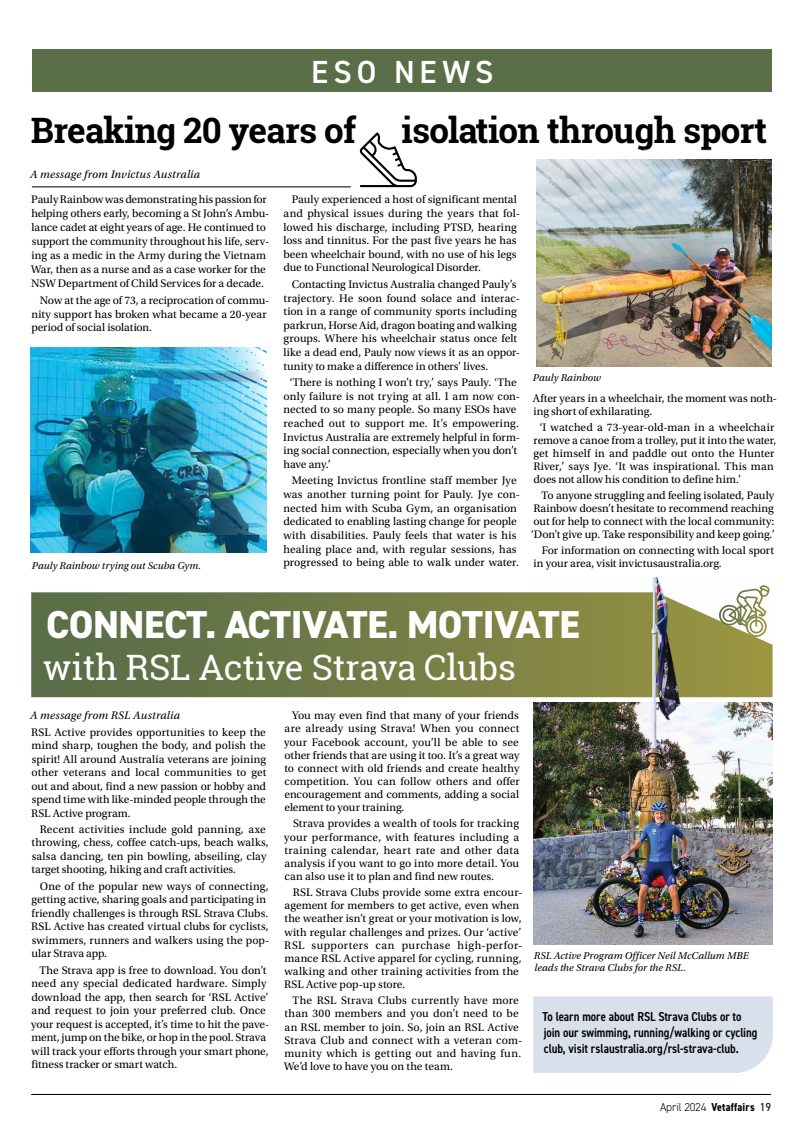
<style>
.page{position:relative;width:808px;height:1134px;background:#fff}
.page>*{position:absolute;margin:0;border:0;box-sizing:border-box;transform-origin:0 0}
.v_H3{font:800 39px "DIN2014";letter-spacing:-.01em;color:#fff}
.v_H2{font:700 35px "Roboto Slab";letter-spacing:-.02em;color:#000}
.v_H2-2{font:35px "Roboto Slab";letter-spacing:-.01em;color:#fff}
.t1{font:600 32px "DIN2014";letter-spacing:.155em;color:#fff}
.v_H4_Condensed{font:600 condensed 13px/16px "DIN2014";letter-spacing:-.005em;color:#000}
.v_Body{font:11.5px/13.6px "Utopia Std";letter-spacing:.005em;color:#000}
.v_Body_-_no_indent{font:11.5px/13.9px "Utopia Std";letter-spacing:-.005em;color:#000}
.v_Body_-_no_indent-2{font:italic 11.5px "Utopia Std";letter-spacing:.02em;color:#000}
.t2{font:700 condensed 11.5px "DIN2014";letter-spacing:.02em;color:#000}
.v_Caption_no_rule{font:italic 10.5px/12px "Utopia Std";color:#000}
.s1{font-weight:300;font-stretch:normal}
.s2{font-weight:400;font-stretch:normal}
</style>
<div class="page">
<hr style="left:31px;top:1094px;width:740px;height:1px;background:#000">
<svg style="left:31px;top:592px;width:502px;height:105px;background:#6b7847"></svg>
<div style="left:533px;top:996px;width:240px;height:77px;background:#d8e0ec"></div>
<div style="left:32px;top:49px;width:740px;height:42px;background:#5a6e47"></div>
<img style="left:536px;top:160px;width:236px;height:207px">
<hr style="left:32px;top:187px;width:319px;height:1px;background:#000">
<img style="left:31px;top:348px;width:235px;height:205px">
<img style="left:41px;top:347px;width:226px;height:187px">
<img style="left:41px;top:428px;width:74px;height:106px">
<svg style="left:190px;top:513px;width:4px;height:4px"></svg>
<svg style="left:164px;top:413px;width:6px;height:4px"></svg>
<img style="left:536px;top:159px;width:227px;height:201px">
<img style="left:536px;top:332px;width:171px;height:28px">
<svg style="left:547px;top:228px;width:5px;height:5px"></svg>
<svg style="left:650px;top:229px;width:5px;height:4px"></svg>
<img style="left:533px;top:578px;width:239px;height:367px">
<svg style="left:718px;top:585px;width:52px;height:53px"></svg>
<svg style="left:359px;top:132px;width:58px;height:55px"></svg>
<h3 class="t1" style="left:311px;top:50px;width:184px">ESO NEWS</h3>
<p class="v_H2" style="left:31px;top:106px;width:327px">Breaking 20 years of</p>
<p class="v_H2" style="left:401px;top:106px;width:367px">isolation through sport</p>
<p class="v_Body_-_no_indent-2" style="left:30px;top:168px;width:172px">A message from Invictus Australia</p>
<p class="v_Body_-_no_indent" style="left:31px;top:193px;width:240px">Pauly Rainbow was demonstrating his passion for helping others early, becoming a St John’s Ambu&shy;lance cadet at eight years of age. He continued to support the community throughout his life, serv&shy;ing as a medic in the Army during the Vietnam War, then as a nurse and as a case worker for the NSW Department of Child Services for a decade.</p>
<p class="v_Body" style="left:31px;top:293px;width:239px;line-height:13.9px;text-indent:8px">Now at the age of 73, a reciprocation of commu&shy;nity support has broken what became a 20-year period of social isolation.</p>
<p class="v_Caption_no_rule" style="left:32px;top:559px;width:171px">Pauly Rainbow trying out Scuba Gym.</p>
<p class="v_Body" style="left:283px;top:193px;width:238px;text-indent:8px">Pauly experienced a host of significant mental and physical issues during the years that fol&shy;lowed his discharge, including PTSD, hearing loss and tinnitus. For the past five years he has been wheelchair bound, with no use of his legs due to Functional Neurological Disorder.</p>
<p class="v_Body" style="left:283px;top:278px;width:238px;text-indent:8px">Contacting Invictus Australia changed Pauly’s trajectory. He soon found solace and interac&shy;tion in a range of community sports including parkrun, Horse Aid, dragon boating and walking groups. Where his wheelchair status once felt like a dead end, Pauly now views it as an oppor&shy;tunity to make a difference in others’ lives.</p>
<p class="v_Body" style="left:283px;top:376px;width:238px;text-indent:6px">‘There is nothing I won’t try,’ says Pauly. ‘The only failure is not trying at all. I am now con&shy;nected to so many people. So many ESOs have reached out to support me. It’s empowering.<br>Invictus Australia are extremely helpful in form&shy;ing social connection, especially when you don’t have any.’</p>
<p class="v_Body" style="left:283px;top:474px;width:238px;text-align:center">Meeting Invictus frontline staff member Jye was another turning point for Pauly. Jye con&shy;nected him with Scuba Gym, an organisation dedicated to enabling lasting change for people with disabilities. Pauly feels that water is his healing place and, with regular sessions, has progressed to being able to walk under water.</p>
<p class="v_Caption_no_rule" style="left:533px;top:371px;width:69px">Pauly Rainbow</p>
<p class="v_Body" style="left:533px;top:392px;width:246px;line-height:13px">After years in a wheelchair, the moment was noth&shy;ing short of exhilarating.</p>
<p class="v_Body" style="left:533px;top:421px;width:244px;line-height:13px;text-indent:6px">‘I watched a 73-year-old-man in a wheelchair remove a canoe from a trolley, put it into the water, get himself in and paddle out onto the Hunter River,’ says Jye. ‘It was inspirational. This man does not allow his condition to define him.’</p>
<p class="v_Body" style="left:531px;top:489px;width:245px;line-height:13px;text-align:justify;text-indent:10px">To anyone struggling and feeling isolated, Pauly Rainbow doesn’t hesitate to recommend reaching out for help to connect with the local community: ‘Don’t give up. Take responsibility and keep going.’</p>
<p class="v_Body" style="left:533px;top:544px;width:242px;line-height:13px;text-indent:8px">For information on connecting with local sport in your area, visit invictusaustralia.org.</p>
<p class="v_H3" style="left:46px;top:599px;width:535px">CONNECT. ACTIVATE. MOTIVATE</p>
<p class="v_H2-2" style="left:43px;top:644px;width:474px">with RSL Active Strava Clubs</p>
<p class="v_Body_-_no_indent-2" style="left:30px;top:709px;width:151px">A message from RSL Australia</p>
<p class="v_Body_-_no_indent" style="left:31px;top:725px;width:237px;line-height:13.5px;text-align:justify">RSL Active provides opportunities to keep the mind sharp, toughen the body, and polish the spirit! All around Australia veterans are joining other veterans and local communities to get out and about, find a new passion or hobby and spend time with like-minded people through the RSL Active program.</p>
<p class="v_Body" style="left:31px;top:823px;width:239px;text-indent:8px">Recent activities include gold panning, axe throwing, chess, coffee catch-ups, beach walks, salsa dancing, ten pin bowling, abseiling, clay target shooting, hiking and craft activities.</p>
<p class="v_Body" style="left:31px;top:879px;width:239px;text-indent:9px">One of the popular new ways of connecting, getting active, sharing goals and participating in friendly challenges is through RSL Strava Clubs.<br>RSL Active has created virtual clubs for cyclists, swimmers, runners and walkers using the pop&shy;ular Strava app.</p>
<p class="v_Body" style="left:31px;top:963px;width:240px;text-indent:8px">The Strava app is free to download. You don’t need any special dedicated hardware. Simply download the app, then search for ‘RSL Active’ and request to join your preferred club. Once your request is accepted, it’s time to hit the pave&shy;ment, jump on the bike, or hop in the pool. Strava will track your efforts through your smart phone, fitness tracker or smart watch.</p>
<p class="v_Body" style="left:284px;top:709px;width:237px;line-height:13.2px;text-align:justify;text-indent:8px">You may even find that many of your friends are already using Strava! When you connect your Facebook account, you’ll be able to see other friends that are using it too. It’s a great way to connect with old friends and create healthy competition. You can follow others and offer encouragement and comments, adding a social element to your training.</p>
<p class="v_Body" style="left:284px;top:817px;width:237px;line-height:13.2px;text-align:justify;text-indent:9px">Strava provides a wealth of tools for tracking your performance, with features including a training calendar, heart rate and other data analysis if you want to go into more detail. You can also use it to plan and find new routes.</p>
<p class="v_Body" style="left:284px;top:886px;width:239px;line-height:13.2px;text-indent:9px">RSL Strava Clubs provide some extra encour&shy;agement for members to get active, even when the weather isn’t great or your motivation is low, with regular challenges and prizes. Our ‘active’ RSL supporters can purchase high-perfor&shy;mance RSL Active apparel for cycling, running, walking and other training activities from the RSL Active pop-up store.</p>
<p class="v_Body" style="left:284px;top:994px;width:240px;line-height:13.2px;text-indent:8px">The RSL Strava Clubs currently have more than 300 members and you don’t need to be an RSL member to join. So, join an RSL Active Strava Club and connect with a veteran com&shy;munity which is getting out and having fun.<br>We’d love to have you on the team.</p>
<p class="v_Caption_no_rule" style="left:534px;top:949px;width:216px">RSL Active Program Officer Neil McCallum MBE leads the Strava Clubs for the RSL.</p>
<p class="v_H4_Condensed" style="left:543px;top:1008px;width:216px">To learn more about RSL Strava Clubs or to join our swimming, running/walking or cycling club, visit rslaustralia.org/rsl-strava-club.</p>
<p class="t2" style="left:660px;top:1099px;width:112px"><span class="s1">April 2024</span> Vetaffairs <span class="s2">19</span></p>
</div>
